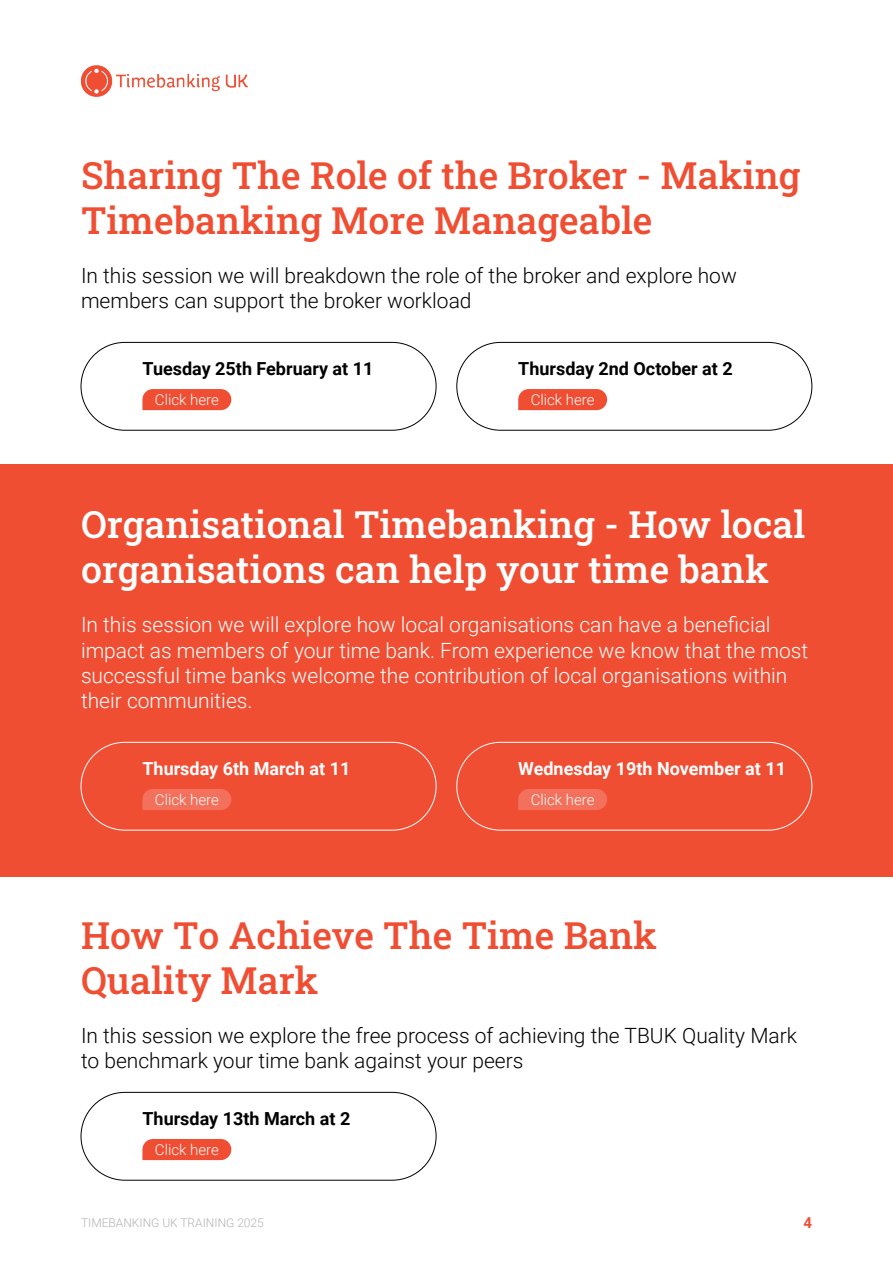
<style>
.page{position:relative;width:893px;height:1263px;background:#fff}
.page>*{position:absolute;margin:0;border:0;box-sizing:border-box;transform-origin:0 0}
.t1{font:37.5px/45px "Roboto Slab";color:#f04e33}
.t2{font:37.5px/45px "Roboto Slab";color:#fff}
.t3{font:300 21px/25.2px "Roboto";color:#fff}
.t4{font:300 21px/25.2px "Roboto";color:#000}
.t5{font:700 18px "Roboto";color:#000}
.t6{font:700 18px "Roboto";color:#fff}
.t7{font:300 15px "Roboto";color:#fff}
.t8{font:700 15px "Roboto";color:#f04e33}
.t9{font:300 12px "Roboto";color:#b3b3b3}
</style>
<div class="page">
<img style="left:81px;top:65px;width:167px;height:32px">
<div style="left:0;top:465px;width:893px;height:412px;background:#f04e33"></div>
<div style="left:81px;top:342px;width:355px;height:88px;border:1px solid #000;border-radius:44px"></div>
<div style="left:81px;top:1092px;width:355px;height:88px;border:1px solid #000;border-radius:44px"></div>
<div style="left:457px;top:342px;width:355px;height:88px;border:1px solid #000;border-radius:44px"></div>
<svg style="left:142px;top:389px;width:89px;height:21px;background:#f0553b"></svg>
<div style="left:142px;top:1139px;width:89px;height:21px;background:#f04e33"></div>
<svg style="left:518px;top:389px;width:89px;height:21px;background:#f0553b"></svg>
<div style="left:81px;top:742px;width:355px;height:88px;border:1px solid #fff;border-radius:44px"></div>
<div style="left:457px;top:742px;width:355px;height:88px;border:1px solid #fff;border-radius:44px"></div>
<div style="left:142px;top:789px;width:89px;height:21px;background:#f3715c"></div>
<div style="left:518px;top:789px;width:89px;height:21px;background:#f3715c"></div>
<p class="t1" style="left:81px;top:152px;width:721px">Sharing The Role of the Broker - Making<br>Timebanking More Manageable</p>
<p class="t4" style="left:81px;top:262px;width:657px">In this session we will breakdown the role of the broker and explore how members can support the broker workload</p>
<p class="t5" style="left:142px;top:356px;width:233px">Tuesday 25th February at 11</p>
<p class="t7" style="left:155px;top:389px;width:65px">Click here</p>
<p class="t5" style="left:518px;top:356px;width:216px">Thursday 2nd October at 2</p>
<p class="t7" style="left:531px;top:389px;width:65px">Click here</p>
<p class="t2" style="left:81px;top:501px;width:726px">Organisational Timebanking - How local organisations can help your time bank</p>
<p class="t3" style="left:81px;top:611px;width:729px">In this session we will explore how local organisations can have a beneficial impact as members of your time bank. From experience we know that the most successful time banks welcome the contribution of local organisations within their communities.</p>
<p class="t6" style="left:142px;top:756px;width:209px">Thursday 6th March at 11</p>
<p class="t7" style="left:155px;top:789px;width:65px">Click here</p>
<p class="t6" style="left:518px;top:756px;width:269px">Wednesday 19th November at 11</p>
<p class="t7" style="left:531px;top:789px;width:65px">Click here</p>
<p class="t1" style="left:81px;top:912px;width:578px">How To Achieve The Time Bank<br>Quality Mark</p>
<p class="t4" style="left:81px;top:1022px;width:718px">In this session we explore the free process of achieving the TBUK Quality Mark to benchmark your time bank against your peers</p>
<p class="t5" style="left:142px;top:1106px;width:209px">Thursday 13th March at 2</p>
<p class="t7" style="left:155px;top:1139px;width:65px">Click here</p>
<p class="t9" style="left:81px;top:1214px;width:184px">TIMEBANKING UK TRAINING 2025</p>
<p class="t8" style="left:803px;top:1212px;width:10px">4</p>
</div>
